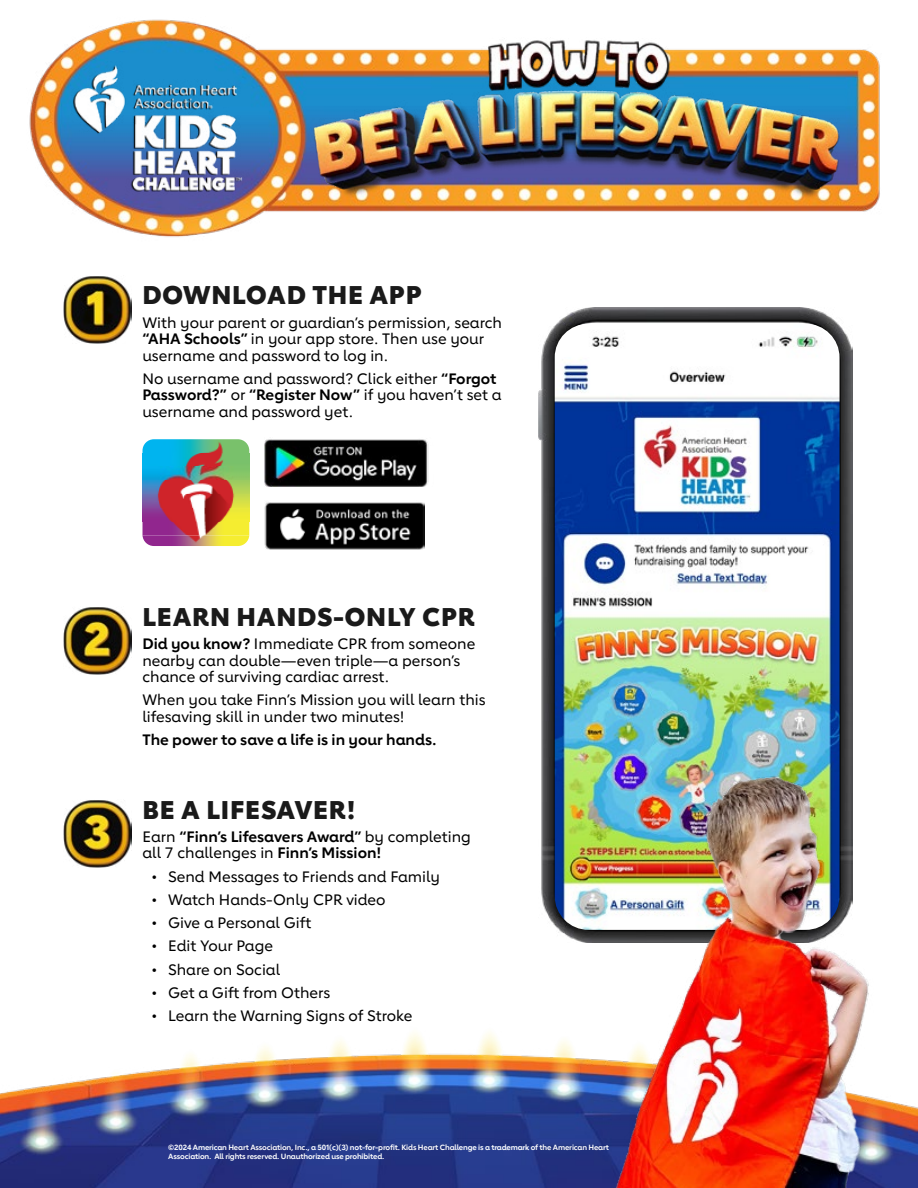
<style>
.page{position:relative;width:918px;height:1188px;background:#fff}
.page>*{position:absolute;margin:0;border:0;box-sizing:border-box;transform-origin:0 0}
.t1{font:800 25.5px "Lub Dub";letter-spacing:.03em;color:#1a1a1a}
.t2{font:500 15px/16.5px "Lub Dub";color:#000}
.t3{font:700 15px/16.5px "Lub Dub";color:#000}
.t4{font:700 7.5px/9px "Lub Dub";letter-spacing:-.02em;color:#fff}
.s1{font-weight:700}
.s2{font-weight:500}
</style>
<div class="page">
<img style="left:29px;top:19px;width:851px;height:218px">
<img style="left:0;top:1032px;width:604px;height:156px">
<img style="left:52px;top:34px;width:218px;height:177px">
<img style="left:284px;top:30px;width:586px;height:177px">
<img style="left:64px;top:276px;width:67px;height:67px">
<img style="left:142px;top:439px;width:107px;height:107px">
<img style="left:264px;top:439px;width:165px;height:48px">
<img style="left:264px;top:502px;width:160px;height:47px">
<img style="left:64px;top:607px;width:67px;height:68px">
<img style="left:64px;top:800px;width:67px;height:67px">
<img style="left:539px;top:308px;width:314px;height:635px">
<img style="left:555px;top:324px;width:285px;height:606px">
<img style="left:604px;top:752px;width:314px;height:436px">
<h1 class="t1" style="left:142px;top:280px;width:281px">DOWNLOAD THE APP</h1>
<p class="t2" style="left:142px;top:314px;width:361px">With your parent or guardian’s permission, search <span class="s1">“AHA Schools”</span> in your app store. Then use your username and password to log in.</p>
<p class="t2" style="left:142px;top:370px;width:361px">No username and password? Click either <span class="s1">“Forgot<br>Password?”</span> or <span class="s1">“Register Now”</span> if you haven’t set a username and password yet.</p>
<h1 class="t1" style="left:142px;top:601px;width:334px">LEARN HANDS-ONLY CPR</h1>
<p class="t2" style="left:142px;top:635px;width:335px"><span class="s1">Did you know?</span> Immediate CPR from someone nearby can double—even triple—a person’s chance of surviving cardiac arrest.</p>
<p class="t2" style="left:142px;top:692px;width:345px">When you take Finn’s Mission you will learn this lifesaving skill in under two minutes!</p>
<p class="t3" style="left:142px;top:731px;width:296px">The power to save a life is in your hands.</p>
<h1 class="t1" style="left:142px;top:794px;width:215px">BE A LIFESAVER!</h1>
<p class="t3" style="left:142px;top:828px;width:330px"><span class="s2">Earn</span> “Finn’s Lifesavers Award” <span class="s2">by completing all 7 challenges in</span> Finn’s Mission!</p>
<p class="t2" style="left:152px;top:868px;width:290px">• Send Messages to Friends and Family</p>
<p class="t2" style="left:152px;top:891px;width:236px">• Watch Hands-Only CPR video</p>
<p class="t2" style="left:152px;top:914px;width:161px">• Give a Personal Gift</p>
<p class="t2" style="left:152px;top:938px;width:123px">• Edit Your Page</p>
<p class="t2" style="left:152px;top:961px;width:130px">• Share on Social</p>
<p class="t2" style="left:152px;top:984px;width:180px">• Get a Gift from Others</p>
<p class="t2" style="left:152px;top:1007px;width:263px">• Learn the Warning Signs of Stroke</p>
<p class="t4" style="left:168px;top:1142px;width:442px">©2024 American Heart Association, Inc., a 501(c)(3) not-for-profit. Kids Heart Challenge is a trademark of the American Heart<br>Association. All rights reserved. Unauthorized use prohibited.</p>
</div>
